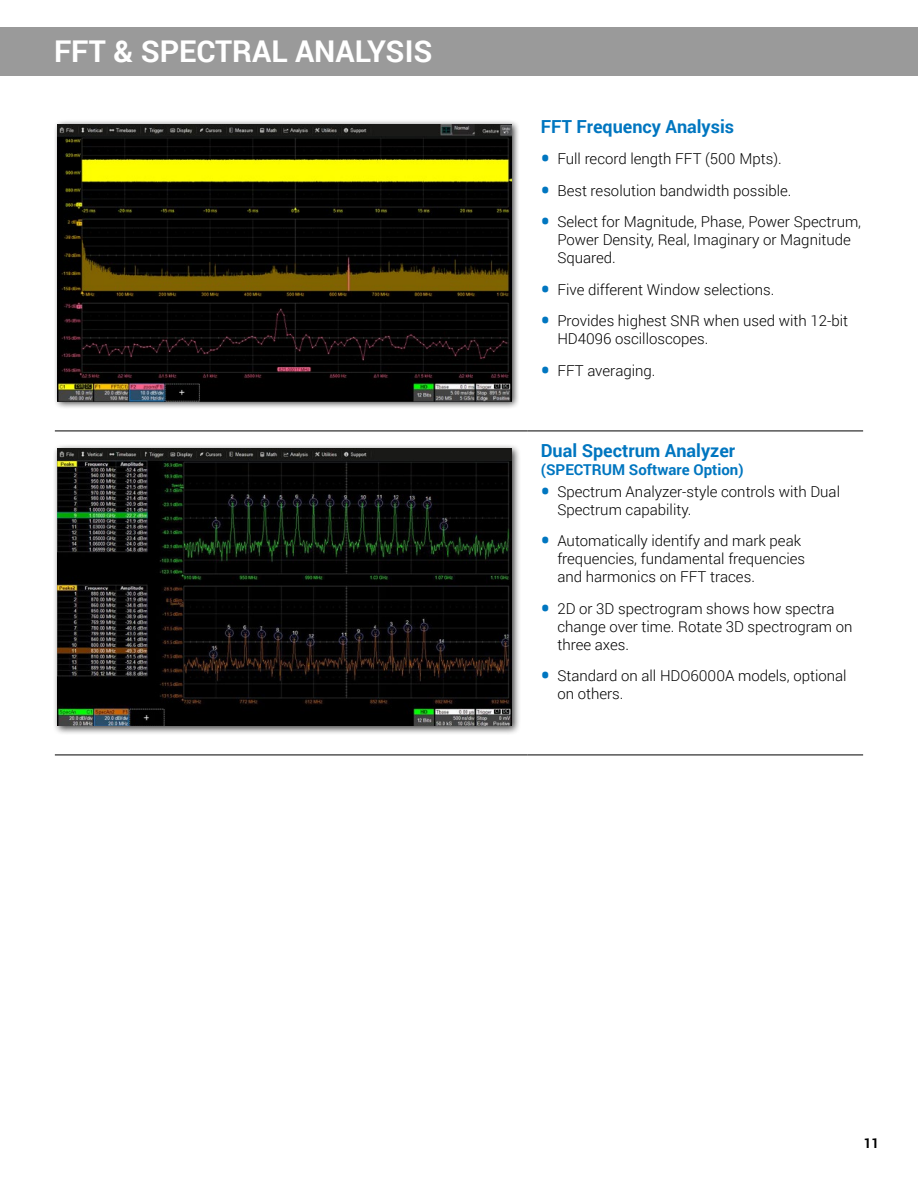
<style>
.page{position:relative;width:918px;height:1188px;background:#fff}
.page>*{position:absolute;margin:0;border:0;box-sizing:border-box;transform-origin:0 0}
.t1{font:700 30px "Roboto";color:#fff}
.t2{font:700 18px "Roboto";color:#0076c0}
.t3{font:300 15px/18px "Roboto";color:#000}
.t4{font:700 15px "Roboto";color:#0076c0}
.t5{font:700 13.5px "Roboto";color:#000}
.s1{font-weight:900;font-size:24px;color:#0076c0}
</style>
<div class="page">
<div style="left:0;top:27px;width:918px;height:49px;background:#9a9a9a"></div>
<hr style="left:55px;top:755px;width:472px;height:1px;background:#000">
<hr style="left:527px;top:755px;width:336px;height:1px;background:#000">
<hr style="left:55px;top:431px;width:472px;height:1px;background:#000">
<hr style="left:527px;top:431px;width:336px;height:1px;background:#000">
<div style="left:53px;top:119px;width:467px;height:291px;background:#000;opacity:.75"></div>
<img style="left:58px;top:124px;width:453px;height:277px">
<div style="left:53px;top:444px;width:468px;height:291px;background:#000;opacity:.75"></div>
<img style="left:58px;top:449px;width:453px;height:277px">
<h1 class="t1" style="left:54px;top:30px;width:380px">FFT &amp; SPECTRAL ANALYSIS</h1>
<p class="t2" style="left:541px;top:113px;width:195px">FFT Frequency Analysis</p>
<p class="t3" style="left:541px;top:149px;width:242px"><span class="s1">•</span> Full record length FFT (500 Mpts).</p>
<p class="t3" style="left:541px;top:181px;width:252px"><span class="s1">•</span> Best resolution bandwidth possible.</p>
<p class="t3" style="left:557px;top:212px;width:305px;text-indent:-17px"><span class="s1">•</span> Select for Magnitude, Phase, Power Spectrum,<br>Power Density, Real, Imaginary or Magnitude<br>Squared.</p>
<p class="t3" style="left:541px;top:280px;width:235px"><span class="s1">•</span> Five different Window selections.</p>
<p class="t3" style="left:557px;top:311px;width:292px;text-indent:-17px"><span class="s1">•</span> Provides highest SNR when used with 12-bit<br>HD4096 oscilloscopes.</p>
<p class="t3" style="left:541px;top:361px;width:116px"><span class="s1">•</span> FFT averaging.</p>
<p class="t2" style="left:541px;top:437px;width:196px">Dual Spectrum Analyzer</p>
<p class="t4" style="left:541px;top:459px;width:204px">(SPECTRUM Software Option)</p>
<p class="t3" style="left:557px;top:482px;width:284px;text-indent:-17px"><span class="s1">•</span> Spectrum Analyzer-style controls with Dual<br>Spectrum capability.</p>
<p class="t3" style="left:557px;top:531px;width:249px;text-indent:-17px"><span class="s1">•</span> Automatically identify and mark peak frequencies, fundamental frequencies and harmonics on FFT traces.</p>
<p class="t3" style="left:557px;top:599px;width:297px;text-indent:-17px"><span class="s1">•</span> 2D or 3D spectrogram shows how spectra change over time. Rotate 3D spectrogram on three axes.</p>
<p class="t3" style="left:557px;top:666px;width:291px;text-indent:-17px"><span class="s1">•</span> Standard on all HDO6000A models, optional on others.</p>
<p class="t5" style="left:864px;top:1134px;width:17px">11</p>
</div>
